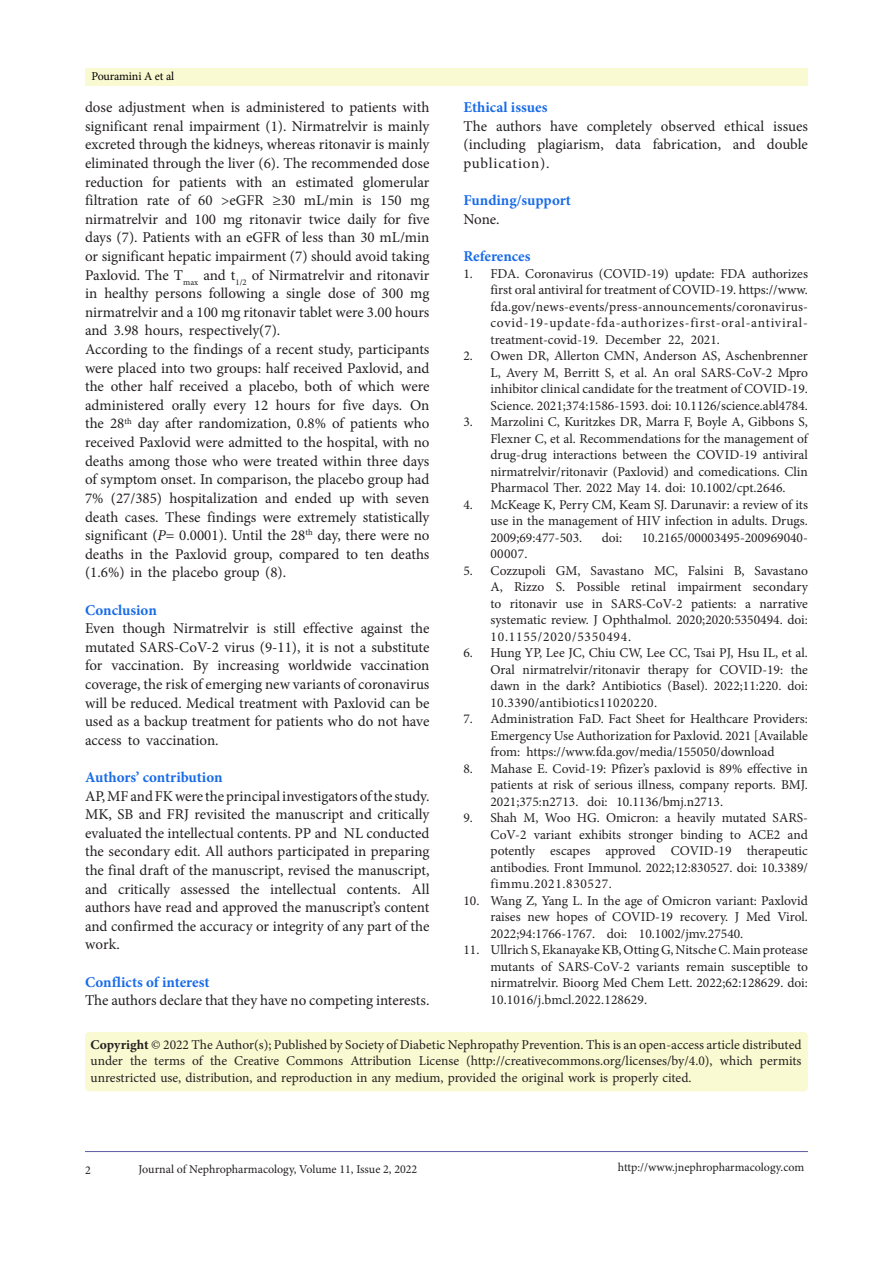
<style>
.page{position:relative;width:893px;height:1263px;background:#fff}
.page>*{position:absolute;margin:0;border:0;box-sizing:border-box;transform-origin:0 0}
.t1{font:15px/18.6px "Minion Pro";color:#231f20;text-align:justify}
.Normal__Web{font:700 15px "Minion Pro";color:#196ce8}
.t2{font:13.5px/16.5px "Minion Pro";color:#231f20;text-align:justify}
.t3{font:12px "Minion Pro";letter-spacing:-.005em;color:#231f20}
.t4{font:12px "Minion Pro";letter-spacing:-.01em;color:#000001}
.s1{font-style:italic}
.s2{font-weight:700}
</style>
<div class="page">
<hr style="left:85px;top:1151px;width:723px;height:1px;background:#5e5ca5">
<div style="left:85px;top:68px;width:723px;height:17px;background:#fafad2"></div>
<div style="left:85px;top:1032px;width:723px;height:59px;background:#fafad2;border-radius:4px"></div>
<p class="t4" style="left:91px;top:68px;width:84px">Pouramini A et al</p>
<p class="t1" style="left:85px;top:98px;width:346px">dose adjustment when is administered to patients with significant renal impairment (1). Nirmatrelvir is mainly excreted through the kidneys, whereas ritonavir is mainly eliminated through the liver (6). The recommended dose reduction for patients with an estimated glomerular filtration rate of 60 &gt;eGFR ≥30 mL/min is 150 mg nirmatrelvir and 100 mg ritonavir twice daily for five days (7). Patients with an eGFR of less than 30 mL/min or significant hepatic impairment (7) should avoid taking Paxlovid. The T<sub>max</sub> and t<sub>1/2</sub> of Nirmatrelvir and ritonavir in healthy persons following a single dose of 300 mg nirmatrelvir and a 100 mg ritonavir tablet were 3.00 hours and 3.98 hours, respectively(7).</p>
<p class="t1" style="left:85px;top:340px;width:346px">According to the findings of a recent study, participants were placed into two groups: half received Paxlovid, and the other half received a placebo, both of which were administered orally every 12 hours for five days. On the 28<sup>th</sup> day after randomization, 0.8% of patients who received Paxlovid were admitted to the hospital, with no deaths among those who were treated within three days of symptom onset. In comparison, the placebo group had 7% (27/385) hospitalization and ended up with seven death cases. These findings were extremely statistically significant (<span class="s1">P</span>= 0.0001). Until the 28<sup>th</sup> day, there were no deaths in the Paxlovid group, compared to ten deaths (1.6%) in the placebo group (8).</p>
<p class="Normal__Web" style="left:85px;top:599px;width:73px">Conclusion</p>
<p class="t1" style="left:85px;top:619px;width:346px">Even though Nirmatrelvir is still effective against the mutated SARS-CoV-2 virus (9-11), it is not a substitute for vaccination. By increasing worldwide vaccination coverage, the risk of emerging new variants of coronavirus will be reduced. Medical treatment with Paxlovid can be used as a backup treatment for patients who do not have access to vaccination.</p>
<p class="Normal__Web" style="left:85px;top:766px;width:139px">Authors’ contribution</p>
<p class="t1" style="left:85px;top:786px;width:346px">AP, MF and FKwere the principalinvestigators ofthe study.<br>MK, SB and FRJ revisited the manuscript and critically evaluated the intellectual contents. PP and NL conducted the secondary edit. All authors participated in preparing the final draft of the manuscript, revised the manuscript, and critically assessed the intellectual contents. All authors have read and approved the manuscript’s content and confirmed the accuracy or integrity of any part of the work.</p>
<p class="Normal__Web" style="left:85px;top:971px;width:126px">Conflicts of interest</p>
<p class="t1" style="left:85px;top:991px;width:346px">The authors declare that they have no competing interests.</p>
<p class="Normal__Web" style="left:463px;top:97px;width:86px">Ethical issues</p>
<p class="t1" style="left:463px;top:117px;width:346px">The authors have completely observed ethical issues (including plagiarism, data fabrication, and double publication).</p>
<p class="Normal__Web" style="left:463px;top:190px;width:109px">Funding/support</p>
<p class="t1" style="left:463px;top:210px;width:38px">None.</p>
<p class="Normal__Web" style="left:463px;top:246px;width:69px">References</p>
<p class="t2" style="left:490px;top:265px;width:319px;text-indent:-27px">1. FDA. Coronavirus (COVID-19) update: FDA authorizes first oral antiviral for treatment of COVID-19. https://www. fda.gov/news-events/press-announcements/coronavirus&shy;covid-19-update-fda-authorizes-first-oral-antiviral&shy;treatment-covid-19. December 22, 2021.</p>
<p class="t2" style="left:490px;top:348px;width:319px;text-indent:-27px">2. Owen DR, Allerton CMN, Anderson AS, Aschenbrenner L, Avery M, Berritt S, et al. An oral SARS-CoV-2 Mpro inhibitor clinical candidate for the treatment of COVID-19.<br>Science. 2021;374:1586-1593. doi: 10.1126/science.abl4784.</p>
<p class="t2" style="left:490px;top:414px;width:319px;text-indent:-27px">3. Marzolini C, Kuritzkes DR, Marra F, Boyle A, Gibbons S, Flexner C, et al. Recommendations for the management of drug-drug interactions between the COVID-19 antiviral nirmatrelvir/ritonavir (Paxlovid) and comedications. Clin Pharmacol Ther. 2022 May 14. doi: 10.1002/cpt.2646.</p>
<p class="t2" style="left:490px;top:496px;width:319px;text-indent:-27px">4. McKeage K, Perry CM, Keam SJ. Darunavir: a review of its use in the management of HIV infection in adults. Drugs.<br>2009;69:477-503.</p>
<p class="t2" style="left:602px;top:529px;width:22px">doi:</p>
<p class="t2" style="left:642px;top:529px;width:168px">10.2165/00003495-200969040-</p>
<p class="t2" style="left:490px;top:546px;width:39px">00007.</p>
<p class="t2" style="left:490px;top:562px;width:319px;text-indent:-27px">5. Cozzupoli GM, Savastano MC, Falsini B, Savastano A, Rizzo S. Possible retinal impairment secondary to ritonavir use in SARS-CoV-2 patients: a narrative systematic review. J Ophthalmol. 2020;2020:5350494. doi:<br>10.1155/2020/5350494.</p>
<p class="t2" style="left:490px;top:645px;width:319px;text-indent:-27px">6. Hung YP, Lee JC, Chiu CW, Lee CC, Tsai PJ, Hsu IL, et al.<br>Oral nirmatrelvir/ritonavir therapy for COVID-19: the dawn in the dark? Antibiotics (Basel). 2022;11:220. doi:<br>10.3390/antibiotics11020220.</p>
<p class="t2" style="left:490px;top:711px;width:319px;text-indent:-27px">7. Administration FaD. Fact Sheet for Healthcare Providers:<br>Emergency Use Authorization for Paxlovid. 2021 [Available from: https://www.fda.gov/media/155050/download</p>
<p class="t2" style="left:490px;top:760px;width:319px;text-indent:-27px">8. Mahase E. Covid-19: Pfizer’s paxlovid is 89% effective in patients at risk of serious illness, company reports. BMJ.<br>2021;375:n2713. doi: 10.1136/bmj.n2713.</p>
<p class="t2" style="left:490px;top:810px;width:319px;text-indent:-27px">9. Shah M, Woo HG. Omicron: a heavily mutated SARS-CoV-2 variant exhibits stronger binding to ACE2 and potently escapes approved COVID-19 therapeutic antibodies. Front Immunol. 2022;12:830527. doi: 10.3389/ fimmu.2021.830527.</p>
<p class="t2" style="left:490px;top:892px;width:319px;text-indent:-27px">10. Wang Z, Yang L. In the age of Omicron variant: Paxlovid raises new hopes of COVID-19 recovery. J Med Virol.<br>2022;94:1766-1767. doi: 10.1002/jmv.27540.</p>
<p class="t2" style="left:490px;top:942px;width:319px;text-indent:-27px">11. Ullrich S, Ekanayake KB, Otting G, Nitsche C. Main protease mutants of SARS-CoV-2 variants remain susceptible to nirmatrelvir. Bioorg Med Chem Lett. 2022;62:128629. doi:<br>10.1016/j.bmcl.2022.128629.</p>
<p class="t2" style="left:91px;top:1036px;width:712px"><span class="s2">Copyright</span> © 2022 The Author(s); Published by Society of Diabetic Nephropathy Prevention. This is an open-access article distributed under the terms of the Creative Commons Attribution License (http://creativecommons.org/licenses/by/4.0), which permits unrestricted use, distribution, and reproduction in any medium, provided the original work is properly cited.</p>
<p class="t3" style="left:85px;top:1162px;width:7px">2</p>
<p class="t3" style="left:139px;top:1161px;width:280px">Journal of Nephropharmacology, Volume 11, Issue 2, 2022</p>
<p class="t3" style="left:618px;top:1159px;width:188px">http://www.jnephropharmacology.com</p>
</div>
